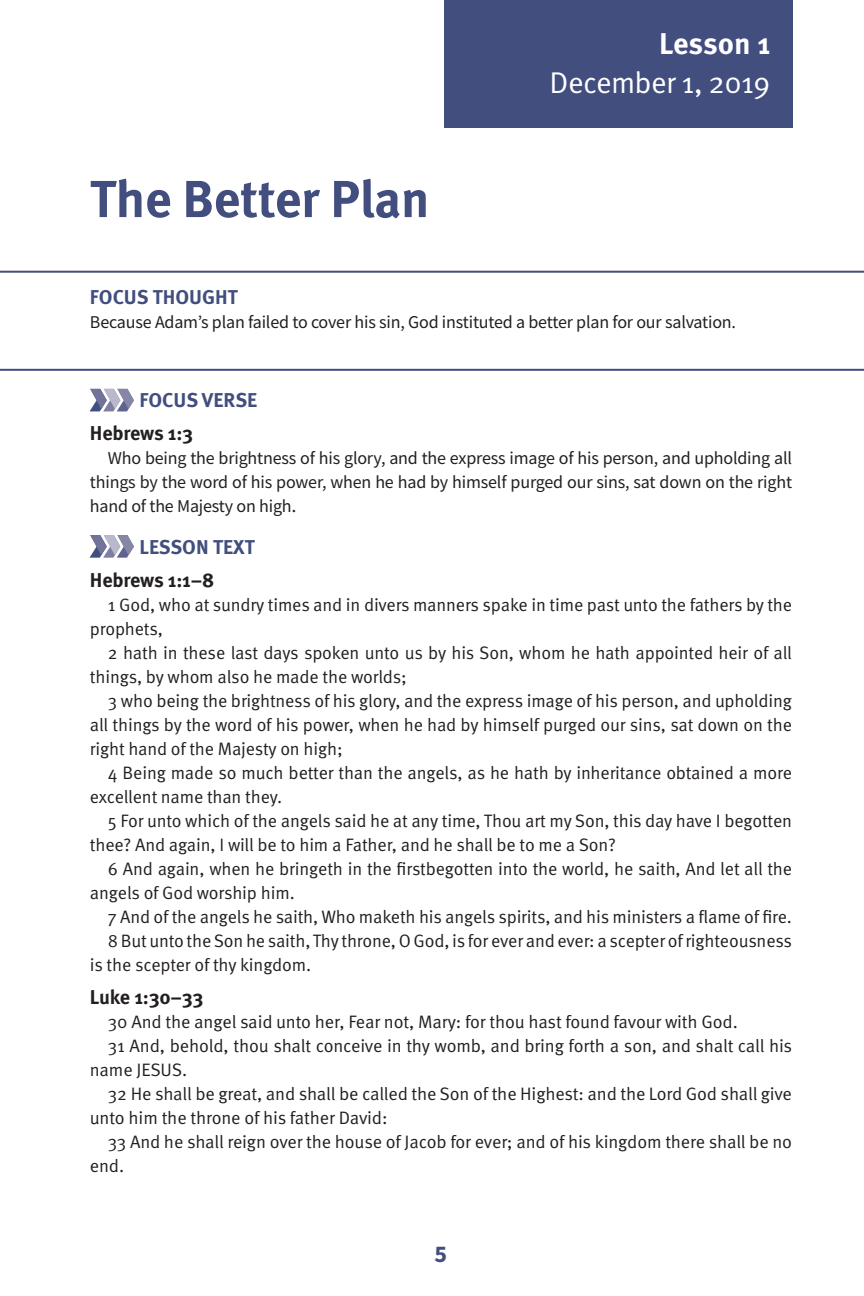
<style>
.page{position:relative;width:864px;height:1296px;background:#fff}
.page>*{position:absolute;margin:0;border:0;box-sizing:border-box;transform-origin:0 0}
.t1{font:700 52px "Meta Pro";letter-spacing:-.01em;color:#424e7e}
.t2{font:30px "Meta Pro Norm";letter-spacing:-.02em;color:#fff}
.t3{font:700 30px "Meta Pro";color:#fff}
.t4{font:700 24px "Source Sans Pro";color:#424e7e}
.t5{font:700 20px "Meta Pro";letter-spacing:-.01em;color:#231f20}
.t6{font:700 20px "Meta Pro";color:#424e7e}
.t7{font:18px/24px "Meta Pro Norm";letter-spacing:-.01em;color:#231f20}
.t8{font:18px/24px "Source Sans Pro";letter-spacing:-.01em;color:#231f20;text-align:justify}
.s1{font-family:"Meta Pro Norm"}
</style>
<div class="page">
<div style="left:444px;top:0;width:348px;height:128px;background:#424e7e"></div>
<hr style="left:0;top:271px;width:864px;height:2px;background:#424e7e">
<hr style="left:0;top:369px;width:864px;height:2px;background:#424e7e">
<svg style="left:90px;top:389px;width:44px;height:22px"></svg>
<svg style="left:90px;top:535px;width:44px;height:23px"></svg>
<h1 class="t1" style="left:90px;top:158px;width:341px">The Better Plan</h1>
<h2 class="t3" style="left:659px;top:20px;width:113px">Lesson 1</h2>
<h2 class="t2" style="left:550px;top:60px;width:222px">December 1, 2019</h2>
<p class="t6" style="left:90px;top:282px;width:149px">FOCUS THOUGHT</p>
<p class="t8" style="left:90px;top:310px;width:648px">Because Adam’s plan failed to cover his sin, God instituted a better plan for our salvation.</p>
<p class="t6" style="left:139px;top:384px;width:119px">FOCUS VERSE</p>
<p class="t5" style="left:90px;top:417px;width:105px">Hebrews 1:3</p>
<p class="t8" style="left:90px;top:446px;width:704px;text-indent:18px">Who being the brightness of his glory, and the express image of his person, and upholding all things by the word of his power, when he had by himself purged our sins, sat down on the right hand of the Majesty on high<span class="s1">.</span></p>
<p class="t6" style="left:139px;top:531px;width:117px">LESSON TEXT</p>
<p class="t5" style="left:90px;top:564px;width:126px">Hebrews 1:1–8</p>
<p class="t7" style="left:90px;top:591px;width:704px;text-indent:18px">1 God, who at sundry times and in divers manners spake in time past unto the fathers by the prophets,</p>
<p class="t7" style="left:90px;top:639px;width:704px;text-indent:18px">2 hath in these last days spoken unto us by his Son, whom he hath appointed heir of all things, by whom also he made the worlds;</p>
<p class="t7" style="left:90px;top:687px;width:704px;text-align:justify;text-indent:18px">3 who being the brightness of his glory, and the express image of his person, and upholding all things by the word of his power, when he had by himself purged our sins, sat down on the right hand of the Majesty on high;</p>
<p class="t7" style="left:90px;top:759px;width:703px;text-indent:18px">4 Being made so much better than the angels, as he hath by inheritance obtained a more excellent name than they.</p>
<p class="t7" style="left:90px;top:807px;width:704px;text-indent:18px">5 For unto which of the angels said he at any time, Thou art my Son, this day have I begotten thee? And again, I will be to him a Father, and he shall be to me a Son?</p>
<p class="t7" style="left:90px;top:855px;width:704px;text-indent:18px">6 And again, when he bringeth in the firstbegotten into the world, he saith, And let all the angels of God worship him.</p>
<p class="t7" style="left:108px;top:903px;width:683px">7 And of the angels he saith, Who maketh his angels spirits, and his ministers a flame of fire.</p>
<p class="t7" style="left:108px;top:927px;width:686px">8 But unto the Son he saith, Thy throne, O God, is for ever and ever: a scepter of righteousness</p>
<p class="t7" style="left:90px;top:951px;width:220px">is the scepter of thy kingdom.</p>
<p class="t5" style="left:90px;top:981px;width:115px">Luke 1:30–33</p>
<p class="t7" style="left:108px;top:1008px;width:629px">30 And the angel said unto her, Fear not, Mary: for thou hast found favour with God.</p>
<p class="t7" style="left:108px;top:1032px;width:686px">31 And, behold, thou shalt conceive in thy womb, and bring forth a son, and shalt call his</p>
<p class="t7" style="left:90px;top:1056px;width:96px">name JESUS.</p>
<p class="t7" style="left:108px;top:1080px;width:685px">32 He shall be great, and shall be called the Son of the Highest: and the Lord God shall give</p>
<p class="t7" style="left:90px;top:1104px;width:299px">unto him the throne of his father David:</p>
<p class="t7" style="left:108px;top:1128px;width:686px">33 And he shall reign over the house of Jacob for ever; and of his kingdom there shall be no</p>
<p class="t7" style="left:90px;top:1152px;width:33px">end.</p>
<h3 class="t4" style="left:435px;top:1238px;width:14px">5</h3>
</div>
